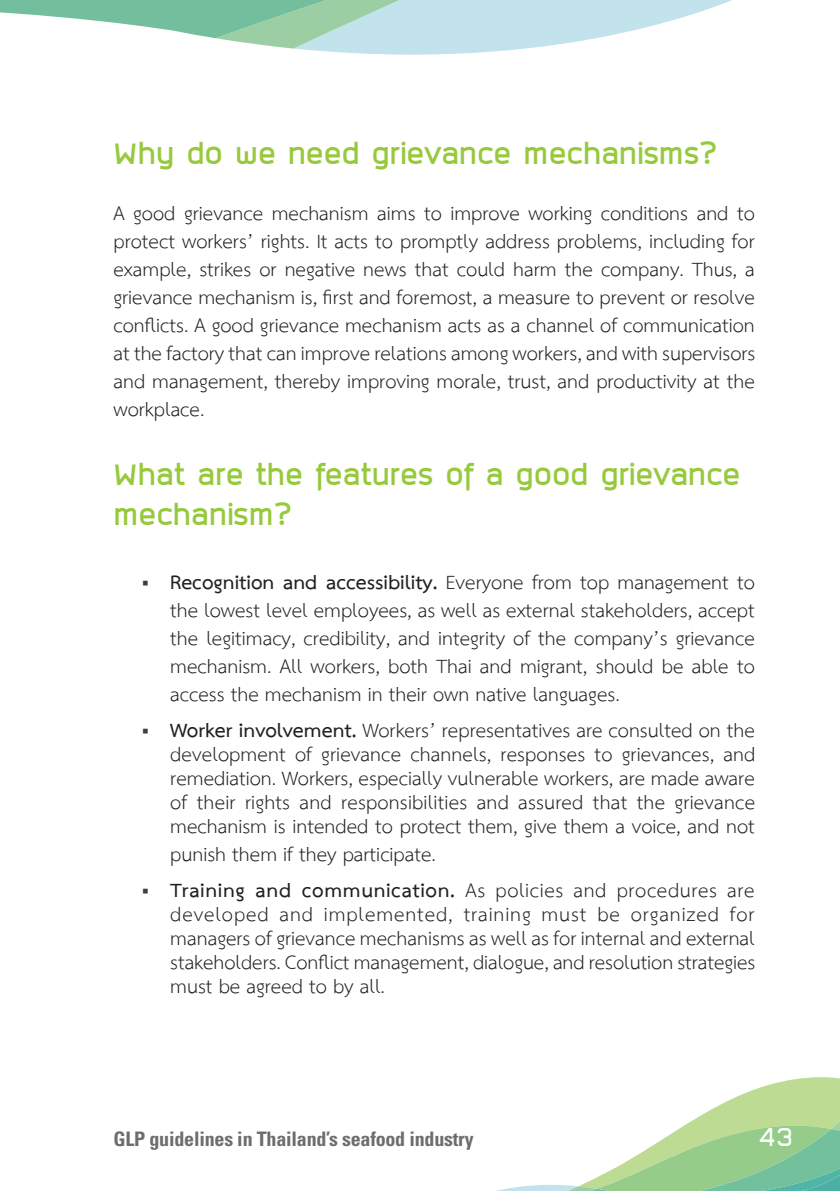
<style>
.page{position:relative;width:840px;height:1191px;background:#fff}
.page>*{position:absolute;margin:0;border:0;box-sizing:border-box;transform-origin:0 0}
.sub_head{font:700 36px/40px "Superspace";color:#97c93c}
.t1{font:32px "Superspace";color:#fff}
.body_text{font:28px/28px "TH Sarabun PSK";color:#231f20;text-align:justify}
.t2{font:700 condensed 20px "Univers LT Std";letter-spacing:-.01em;color:#6c6d70}
.s1{color:#3e3e3f}
.s2{font-weight:700}
</style>
<div class="page">
<svg style="left:497px;top:1077px;width:342px;height:114px"></svg>
<svg style="left:0;top:0;width:732px;height:55px"></svg>
<p class="sub_head" style="left:113px;top:135px;width:605px">Why do we need grievance mechanisms?</p>
<p class="body_text" style="left:113px;top:201px;width:643px">A good grievance mechanism aims to improve working conditions and to protect workers’ rights. It acts to promptly address problems, including for example, strikes or negative news that could harm the company. Thus, a grievance mechanism is, first and foremost, a measure to prevent or resolve conflicts. A good grievance mechanism acts as a channel of communication at the factory that can improve relations among workers, and with supervisors and management, thereby improving morale, trust, and productivity at the workplace.</p>
<p class="sub_head" style="left:113px;top:455px;width:628px">What are the features of a good grievance mechanism?</p>
<p class="body_text" style="left:170px;top:569px;width:585px;text-indent:-28px"><span class="s1">▪</span> <span class="s2">Recognition and accessibility.</span> Everyone from top management to the lowest level employees, as well as external stakeholders, accept the legitimacy, credibility, and integrity of the company’s grievance mechanism. All workers, both Thai and migrant, should be able to access the mechanism in their own native languages.</p>
<p class="body_text" style="left:170px;top:719px;width:586px;line-height:24px;text-indent:-28px"><span class="s1">▪</span> <span class="s2">Worker involvement.</span> Workers’ representatives are consulted on the development of grievance channels, responses to grievances, and remediation. Workers, especially vulnerable workers, are made aware of their rights and responsibilities and assured that the grievance mechanism is intended to protect them, give them a voice, and not</p>
<p class="body_text" style="left:170px;top:841px;width:267px">punish them if they participate.</p>
<p class="body_text" style="left:170px;top:879px;width:586px;line-height:24px;text-indent:-28px"><span class="s1">▪</span> <span class="s2">Training and communication.</span> As policies and procedures are developed and implemented, training must be organized for managers of grievance mechanisms as well as for internal and external stakeholders. Conflict management, dialogue, and resolution strategies must be agreed to by all.</p>
<p class="t2" style="left:113px;top:1126px;width:361px">GLP guidelines in Thailand’s seafood industry</p>
<p class="t1" style="left:758px;top:1117px;width:36px">43</p>
</div>
